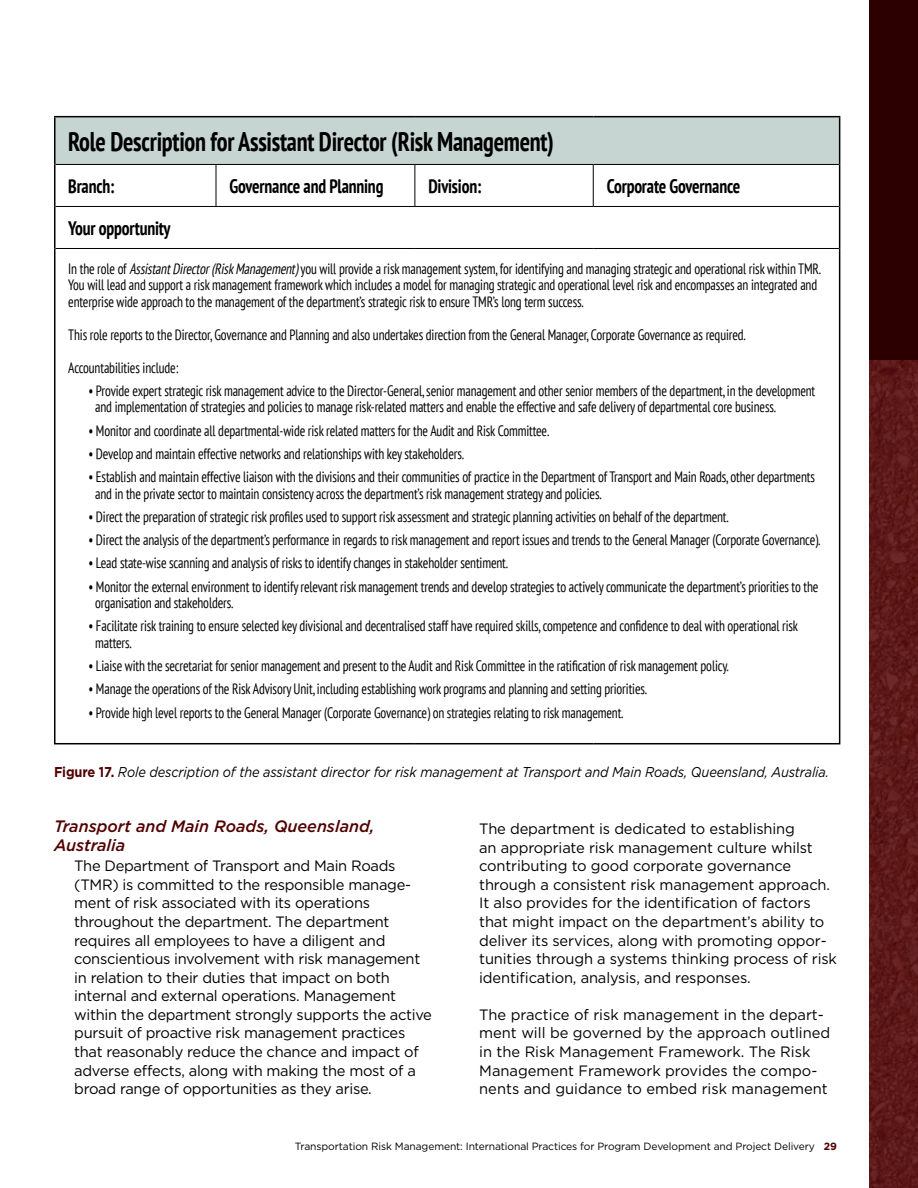
<style>
.page{position:relative;width:918px;height:1188px;background:#fff}
.page>*{position:absolute;margin:0;border:0;box-sizing:border-box;transform-origin:0 0}
.t1{font:700 condensed 27px "PT Sans";letter-spacing:-.01em;color:#000;scale:.9 1}
.t2{font:700 condensed 19.5px "PT Sans";letter-spacing:-.01em;color:#000;scale:.9 1}
.t3{font:italic 500 16.5px/19.5px "Gotham";color:#510000}
.t4{font:condensed 15px/16.5px "PT Sans";letter-spacing:-.01em;color:#000;scale:.9 1}
.t5{font:15px/18.6px "Gotham";letter-spacing:-.02em;color:#000}
.t6{font:15px/18.6px "Gotham";color:#000}
.t7{font:italic 14.25px "Gotham";letter-spacing:-.01em;color:#000;scale:.9 1}
.t8{font:10.5px "Gotham";letter-spacing:-.01em;color:#000}
.s1{font-style:italic}
.s2{font-weight:700;font-style:normal;color:#510000}
.s3{font-weight:700;color:#510000}
</style>
<div class="page">
<img style="left:870px;top:359px;width:48px;height:829px">
<div style="left:869px;top:0;width:49px;height:359px;background:#2d0000"></div>
<div style="left:55px;top:117px;width:785px;height:47px;background:#c6d5d1"></div>
<hr style="left:54px;top:116px;width:162px;height:1px;background:#000">
<hr style="left:54px;top:117px;width:2px;height:47px;background:#000">
<hr style="left:216px;top:116px;width:199px;height:1px;background:#000">
<hr style="left:415px;top:116px;width:178px;height:1px;background:#000">
<hr style="left:593px;top:116px;width:247px;height:1px;background:#000">
<hr style="left:839px;top:117px;width:1px;height:47px;background:#000">
<hr style="left:54px;top:164px;width:2px;height:42px;background:#000">
<hr style="left:839px;top:164px;width:1px;height:42px;background:#000">
<hr style="left:54px;top:206px;width:2px;height:42px;background:#000">
<hr style="left:839px;top:206px;width:1px;height:42px;background:#000">
<hr style="left:54px;top:248px;width:2px;height:495px;background:#000">
<hr style="left:839px;top:248px;width:1px;height:495px;background:#000">
<hr style="left:54px;top:743px;width:162px;height:1px;background:#000">
<hr style="left:216px;top:743px;width:199px;height:1px;background:#000">
<hr style="left:415px;top:743px;width:178px;height:1px;background:#000">
<hr style="left:593px;top:743px;width:247px;height:1px;background:#000">
<hr style="left:56px;top:164px;width:160px;height:1px;background:#000">
<hr style="left:216px;top:164px;width:199px;height:1px;background:#000">
<hr style="left:216px;top:165px;width:1px;height:41px;background:#000">
<hr style="left:415px;top:164px;width:178px;height:1px;background:#000">
<hr style="left:415px;top:165px;width:1px;height:41px;background:#000">
<hr style="left:593px;top:164px;width:246px;height:1px;background:#000">
<hr style="left:593px;top:165px;width:1px;height:41px;background:#000">
<hr style="left:56px;top:206px;width:160px;height:1px;background:#000">
<hr style="left:216px;top:206px;width:199px;height:1px;background:#000">
<hr style="left:415px;top:206px;width:178px;height:1px;background:#000">
<hr style="left:593px;top:206px;width:246px;height:1px;background:#000">
<hr style="left:56px;top:248px;width:160px;height:1px;background:#000">
<hr style="left:216px;top:248px;width:199px;height:1px;background:#000">
<hr style="left:415px;top:248px;width:178px;height:1px;background:#000">
<hr style="left:593px;top:248px;width:246px;height:1px;background:#000">
<h1 class="t1" style="left:68px;top:124px;width:541px">Role Description for Assistant Director (Risk Management)</h1>
<h2 class="t2" style="left:68px;top:173px;width:53px">Branch:</h2>
<h2 class="t2" style="left:229px;top:173px;width:173px">Governance and Planning</h2>
<h2 class="t2" style="left:428px;top:173px;width:60px">Division:</h2>
<h2 class="t2" style="left:607px;top:173px;width:150px">Corporate Governance</h2>
<h2 class="t2" style="left:68px;top:215px;width:115px">Your opportunity</h2>
<p class="t4" style="left:68px;top:260px;width:838px">In the role of <span class="s1">AssistantDirector(RiskManagement)</span>you will provide a risk management system, for identifying and managing strategic and operational risk within TMR.<br>You will lead and support a risk management framework which includes a model for managing strategic and operational level risk and encompasses an integrated and enterprise wide approach to the management of the department’s strategic risk to ensure TMR’s long term success.</p>
<p class="t4" style="left:68px;top:326px;width:755px">This role reports to the Director, Governance and Planning and also undertakes direction from the General Manager, Corporate Governance as required.</p>
<p class="t4" style="left:68px;top:359px;width:124px">Accountabilities include:</p>
<p class="t4" style="left:95px;top:382px;width:802px;text-indent:-7px">• Provide expert strategic risk management advice to the Director-General, senior management and other senior members of the department, in the development and implementation of strategies and policies to manage risk-related matters and enable the effective and safe delivery of departmental core business.</p>
<p class="t4" style="left:88px;top:422px;width:514px">• Monitor and coordinate all departmental-wide risk related matters for the Audit and Risk Committee.</p>
<p class="t4" style="left:88px;top:445px;width:419px">• Develop and maintain effective networks and relationships with key stakeholders.</p>
<p class="t4" style="left:95px;top:468px;width:801px;text-indent:-7px">• Establish and maintain effective liaison with the divisions and their communities of practice in the Department of Transport and Main Roads, other departments and in the private sector to maintain consistency across the department’s risk management strategy and policies.</p>
<p class="t4" style="left:88px;top:508px;width:713px">• Direct the preparation of strategic risk profiles used to support risk assessment and strategic planning activities on behalf of the department.</p>
<p class="t4" style="left:88px;top:531px;width:815px">• Direct the analysis of the department’s performance in regards to risk management and report issues and trends to the General Manager (Corporate Governance).</p>
<p class="t4" style="left:88px;top:554px;width:468px">• Lead state-wise scanning and analysis of risks to identify changes in stakeholder sentiment.</p>
<p class="t4" style="left:95px;top:578px;width:805px;text-indent:-7px">• Monitor the external environment to identify relevant risk management trends and develop strategies to actively communicate the department’s priorities to the organisation and stakeholders.</p>
<p class="t4" style="left:95px;top:617px;width:783px;text-indent:-7px">• Facilitate risk training to ensure selected key divisional and decentralised staff have required skills, competence and confidence to deal with operational risk matters.</p>
<p class="t4" style="left:88px;top:657px;width:713px">• Liaise with the secretariat for senior management and present to the Audit and Risk Committee in the ratification of risk management policy.</p>
<p class="t4" style="left:88px;top:680px;width:622px">• Manage the operations of the Risk Advisory Unit, including establishing work programs and planning and setting priorities.</p>
<p class="t4" style="left:88px;top:704px;width:596px">• Provide high level reports to the General Manager (Corporate Governance) on strategies relating to risk management.</p>
<p class="t7" style="left:54px;top:763px;width:863px"><span class="s2">Figure 17.</span> Role description of the assistant director for risk management at Transport and Main Roads, Queensland, Australia.</p>
<p class="t3" style="left:54px;top:816px;width:322px">Transport and Main Roads, Queensland,<br>Australia</p>
<p class="t5" style="left:74px;top:856px;width:359px">The Department of Transport and Main Roads<br>(TM R) is committed to the responsible manage&shy;ment of risk associated with its operations throughout the department. The department requires all employees to have a diligent and conscientious involvement with risk management in relation to their duties that impact on both internal and external operations. Management within the department strongly supports the active pursuit of proactive risk management practices that reasonably reduce the chance and impact of adverse effects, along with making the most of a broad range of opportunities as they arise.</p>
<p class="t5" style="left:479px;top:819px;width:359px">The department is dedicated to establishing<br>an appropriate risk management culture whilst contributing to good corporate governance through a consistent risk management approach.<br>It also provides for the identification of factors that might impact on the department’s ability to deliver its services, along with promoting oppor&shy;tunities through a systems thinking process of risk identification, analysis, and responses.</p>
<p class="t6" style="left:479px;top:1005px;width:353px">The practice of risk management in the depart&shy;ment will be governed by the approach outlined in the Risk Management Framework. The Risk Management Framework provides the compo&shy;nents and guidance to embed risk management</p>
<p class="t8" style="left:295px;top:1139px;width:544px">Transportation Risk Management: International Practices for Program Development and Project Delivery <span class="s3">29</span></p>
</div>
